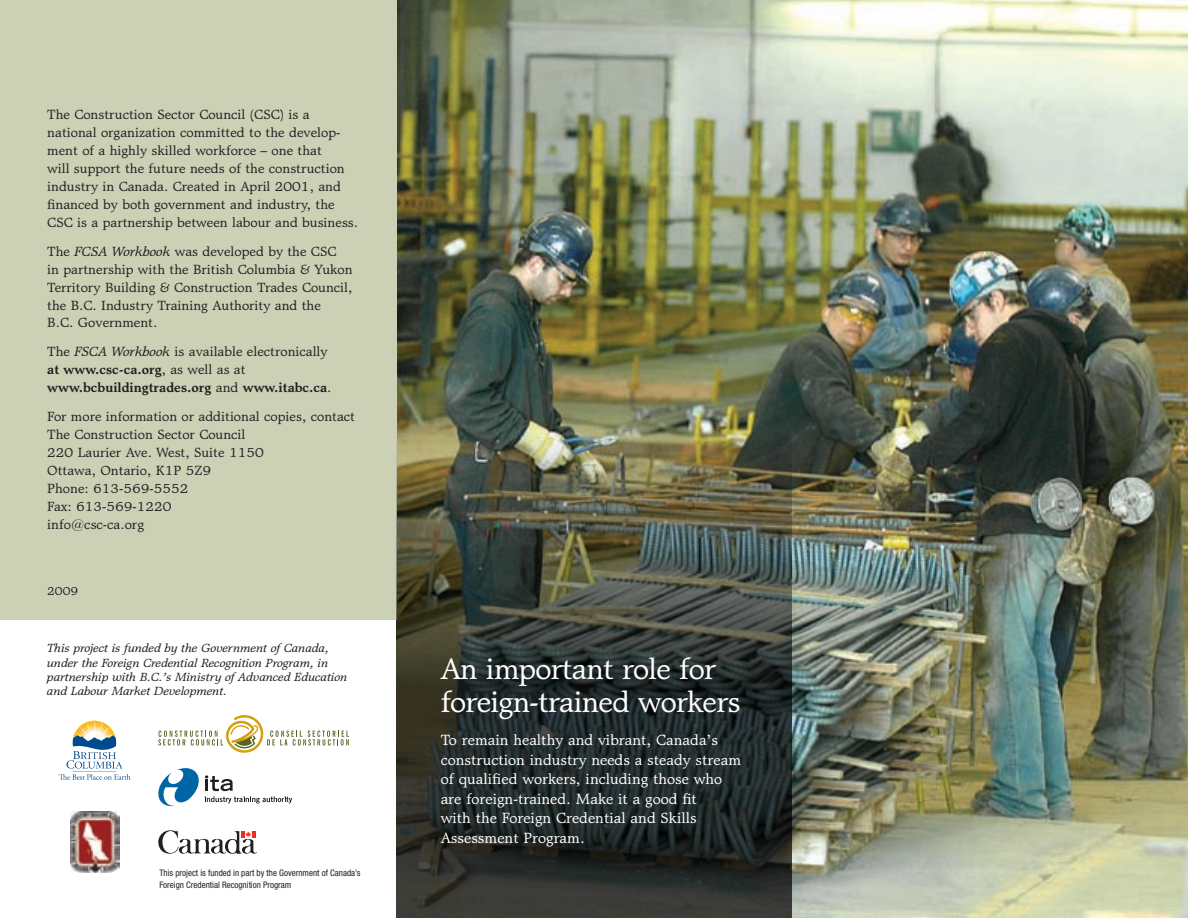
<style>
.page{position:relative;width:1188px;height:918px;background:#fff}
.page>*{position:absolute;margin:0;border:0;box-sizing:border-box;transform-origin:0 0}
.t1{font:30px/33px "Matt Antique BT";letter-spacing:-.025em;color:#fff}
.t2{font:15px/19.5px "Matt Antique BT";color:#fff}
.t3{font:13.5px/18px "Matt Antique BT";color:#231f20}
.t4{font:700 13.5px/18px "Matt Antique BT";color:#231f20}
.t5{font:italic 12px/14.2px "Matt Antique BT";color:#231f20}
.t6{font:12px "Matt Antique BT";color:#231f20}
.t7{font:condensed 9px/12px "Helvetica Neue";color:#231f20}
.s1{font-style:italic}
.s2{font-weight:400}
.s3{font-weight:400;font-style:italic}
</style>
<div class="page">
<img style="left:396px;top:0;width:792px;height:918px">
<div style="left:0;top:0;width:396px;height:619px;background:#ccd1b6"></div>
<svg style="left:59px;top:721px;width:71px;height:59px"></svg>
<img style="left:70px;top:812px;width:49px;height:61px">
<svg style="left:158px;top:715px;width:191px;height:38px"></svg>
<svg style="left:158px;top:830px;width:99px;height:24px"></svg>
<svg style="left:158px;top:768px;width:134px;height:39px"></svg>
<svg style="left:396px;top:432px;width:396px;height:486px;background:#3e4238"></svg>
<p class="t3" style="left:47px;top:105px;width:313px">The Construction Sector Council (CSC) is a national organization committed to the develop&shy;ment of a highly skilled workforce – one that<br>will support the future needs of the construction industry in Canada. Created in April 2001, and financed by both government and industry, the CSC is a partnership between labour and business.</p>
<p class="t3" style="left:47px;top:242px;width:307px">The <span class="s1">FCSA Workbook</span> was developed by the CSC<br>in partnership with the British Columbia &amp; Yukon Territory Building &amp; Construction Trades Council, the B.C. Industry Training Authority and the<br>B.C. Government.</p>
<p class="t4" style="left:47px;top:342px;width:286px"><span class="s2">The</span> <span class="s3">FSCA Workbook</span> <span class="s2">is available electronically </span>at www.csc-ca.org<span class="s2">, as well as at </span>www.bcbuildingtrades.org <span class="s2">and</span> www.itabc.ca<span class="s2">.</span></p>
<p class="t3" style="left:47px;top:407px;width:309px">For more information or additional copies, contact<br>The Construction Sector Council<br>220 Laurier Ave. West, Suite 1150<br>Ottawa, Ontario, K1P 5Z9<br>Phone: 613-569-5552<br>Fax: 613-569-1220<br>info@csc-ca.org</p>
<p class="t6" style="left:47px;top:584px;width:32px">2009</p>
<p class="t5" style="left:47px;top:641px;width:302px">This project is funded by the Government of Canada, under the Foreign Credential Recognition Program, in partnership with B.C.’s Ministry of Advanced Education and Labour Market Development.</p>
<p class="t7" style="left:159px;top:866px;width:203px">This project is funded in part by the Government of Canada’s<br>Foreign Credential Recognition Program</p>
<h1 class="t1" style="left:441px;top:652px;width:302px">An important role for foreign-trained workers</h1>
<p class="t2" style="left:441px;top:730px;width:302px">To remain healthy and vibrant, Canada’s construction industry needs a steady stream of qualified workers, including those who are foreign-trained. Make it a good fit<br>with the Foreign Credential and Skills Assessment Program.</p>
</div>
